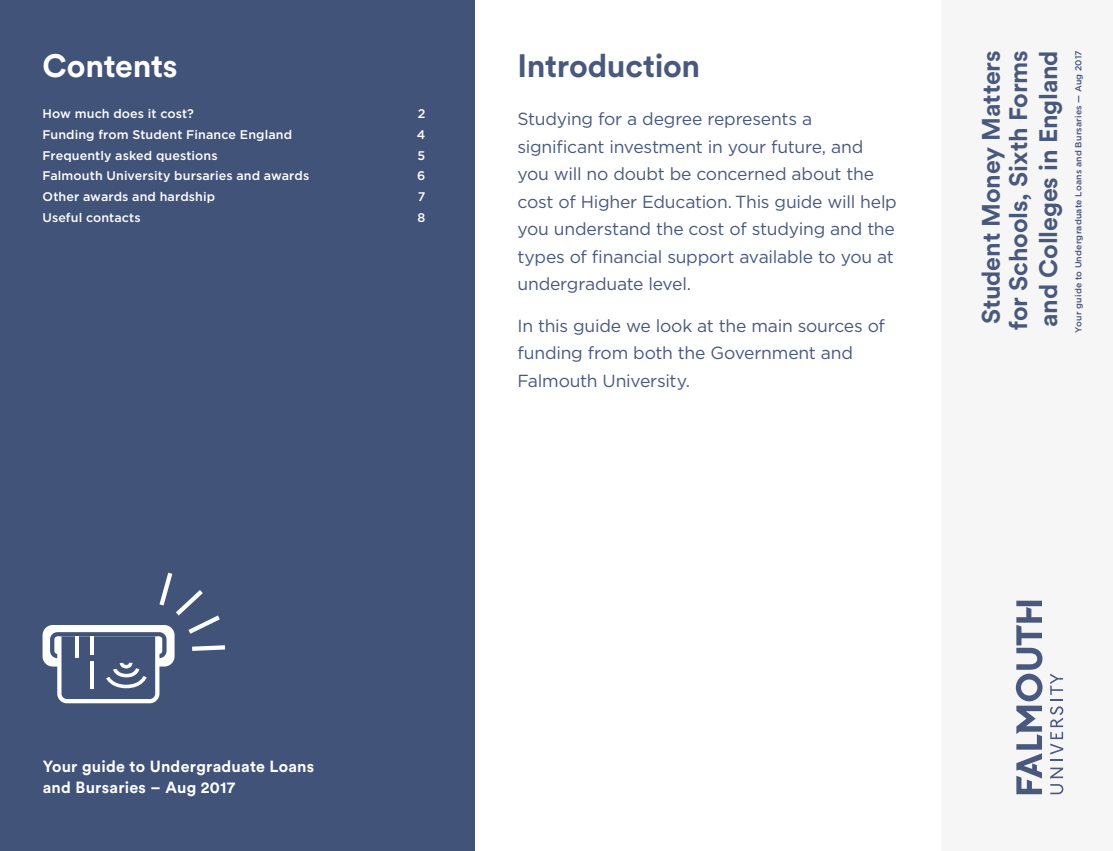
<style>
.page{position:relative;width:1113px;height:851px;background:#fff}
.page>*{position:absolute;margin:0;border:0;box-sizing:border-box;transform-origin:0 0}
.t1{font:700 32px "Circular Std";letter-spacing:-.01em;color:#49597e}
.t2{font:700 32px "Circular Std";letter-spacing:-.01em;color:#fff}
.t3{font:700 25px/27.5px "Circular Std";letter-spacing:-.005em;color:#49597e}
.t4{font:17.5px/27.5px "Gotham";letter-spacing:-.015em;color:#49597e}
.t5{font:700 16px/20.6px "Circular Std";letter-spacing:.015em;color:#fff}
.t6{font:500 12.5px "Gotham";letter-spacing:.01em;color:#fff}
.t7{font:500 8.75px "Gotham";letter-spacing:.025em;color:#415379}
</style>
<div class="page">
<div style="left:0;top:0;width:475px;height:850px;background:#415379"></div>
<div style="left:941px;top:0;width:172px;height:850px;background:#f6f6f6"></div>
<svg style="left:1050px;top:767px;width:13px;height:27px"></svg>
<svg style="left:1050px;top:706px;width:13px;height:54px"></svg>
<svg style="left:1050px;top:673px;width:13px;height:27px"></svg>
<svg style="left:1015px;top:600px;width:27px;height:194px"></svg>
<div style="left:43px;top:625px;width:132px;height:41px;background:#fff;border-radius:10px"></div>
<svg style="left:50px;top:572px;width:175px;height:131px"></svg>
<h1 class="t2" style="left:43px;top:45px;width:137px">Contents</h1>
<p class="t6" style="left:43px;top:107px;width:153px">How much does it cost?</p>
<p class="t6" style="left:418px;top:107px;width:9px">2</p>
<p class="t6" style="left:43px;top:127px;width:251px">Funding from Student Finance England</p>
<p class="t6" style="left:417px;top:127px;width:10px">4</p>
<p class="t6" style="left:43px;top:148px;width:177px">Frequently asked questions</p>
<p class="t6" style="left:417px;top:148px;width:9px">5</p>
<p class="t6" style="left:43px;top:169px;width:268px">Falmouth University bursaries and awards</p>
<p class="t6" style="left:417px;top:169px;width:10px">6</p>
<p class="t6" style="left:43px;top:189px;width:174px">Other awards and hardship</p>
<p class="t6" style="left:418px;top:189px;width:9px">7</p>
<p class="t6" style="left:43px;top:210px;width:100px">Useful contacts</p>
<p class="t6" style="left:417px;top:210px;width:9px">8</p>
<h1 class="t1" style="left:517px;top:45px;width:184px">Introduction</h1>
<p class="t4" style="left:517px;top:105px;width:381px">Studying for a degree represents a significant investment in your future, and you will no doubt be concerned about the cost of Higher Education. This guide will help you understand the cost of studying and the types of financial support available to you at undergraduate level.</p>
<p class="t4" style="left:517px;top:311px;width:369px">In this guide we look at the main sources of funding from both the Government and<br>Falmouth University.</p>
<h2 class="t3" style="left:976px;top:330px;width:281px;rotate:-90deg">Student Money Matters for Schools, Sixth Forms</h2>
<h2 class="t3" style="left:1034px;top:327px;width:278px;rotate:-90deg">and Colleges in England</h2>
<p class="t7" style="left:1073px;top:332px;width:283px;rotate:-90deg">Your guide to Undergraduate Loans and Bursaries — Aug 2017</p>
<p class="t5" style="left:43px;top:755px;width:273px">Your guide to Undergraduate Loans and Bursaries – Aug 2017</p>
</div>
